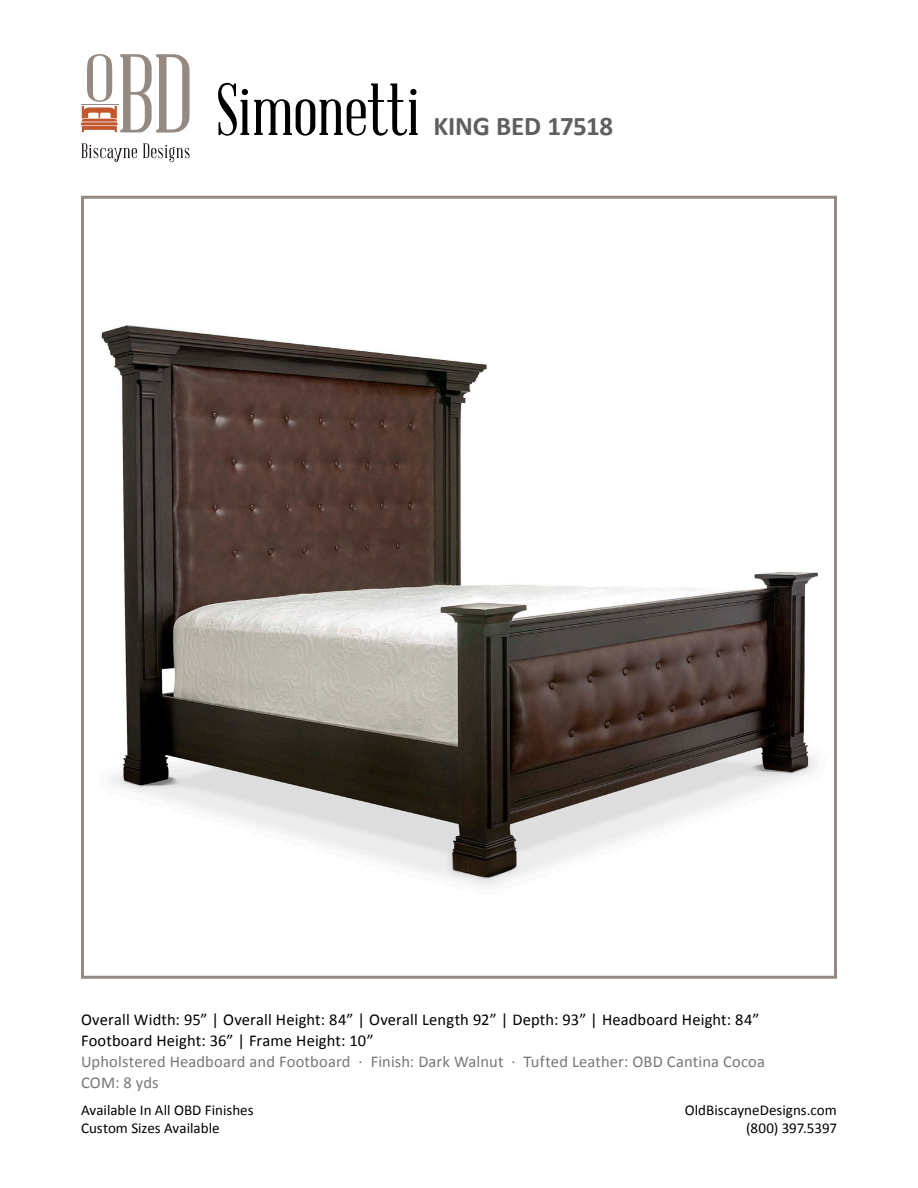
<style>
.page{position:relative;width:918px;height:1188px;background:#fff}
.page>*{position:absolute;margin:0;border:0;box-sizing:border-box;transform-origin:0 0}
.t1{font:72px "Abraham Lincoln";color:#000}
.t2{font:700 27px "Calibri";letter-spacing:-.005em;color:#5e6060}
.t3{font:16.5px "Calibri";letter-spacing:.005em;color:#000}
.t4{font:16.5px "Calibri";letter-spacing:.01em;color:#757777}
.t5{font:15px "Calibri";color:#000}
</style>
<div class="page">
<svg style="left:82px;top:143px;width:55px;height:19px"></svg>
<svg style="left:143px;top:143px;width:47px;height:19px"></svg>
<hr style="left:81px;top:104px;width:37px;height:1px;background:#948a82">
<hr style="left:81px;top:122px;width:37px;height:3px;background:#c2572d">
<svg style="left:82px;top:54px;width:108px;height:79px"></svg>
<img style="left:100px;top:325px;width:718px;height:561px">
<div style="left:81px;top:196px;width:756px;height:783px;border:3px solid #948a82"></div>
<p class="t1" style="left:216px;top:72px;width:206px">Simonetti</p>
<p class="t2" style="left:434px;top:109px;width:181px">KING BED 17518</p>
<p class="t3" style="left:81px;top:1009px;width:680px">Overall Width: 95” | Overall Height: 84” | Overall Length 92” | Depth: 93” | Headboard Height: 84”</p>
<p class="t3" style="left:81px;top:1030px;width:294px">Footboard Height: 36” | Frame Height: 10”</p>
<p class="t4" style="left:81px;top:1051px;width:686px">Upholstered Headboard and Footboard · Finish: Dark Walnut · Tufted Leather: OBD Cantina Cocoa</p>
<p class="t4" style="left:81px;top:1072px;width:79px">COM: 8 yds</p>
<p class="t5" style="left:81px;top:1101px;width:174px">Available In All OBD Finishes</p>
<p class="t5" style="left:685px;top:1101px;width:154px">OldBiscayneDesigns.com</p>
<p class="t5" style="left:81px;top:1119px;width:140px">Custom Sizes Available</p>
<p class="t5" style="left:746px;top:1119px;width:92px">(800) 397.5397</p>
</div>
